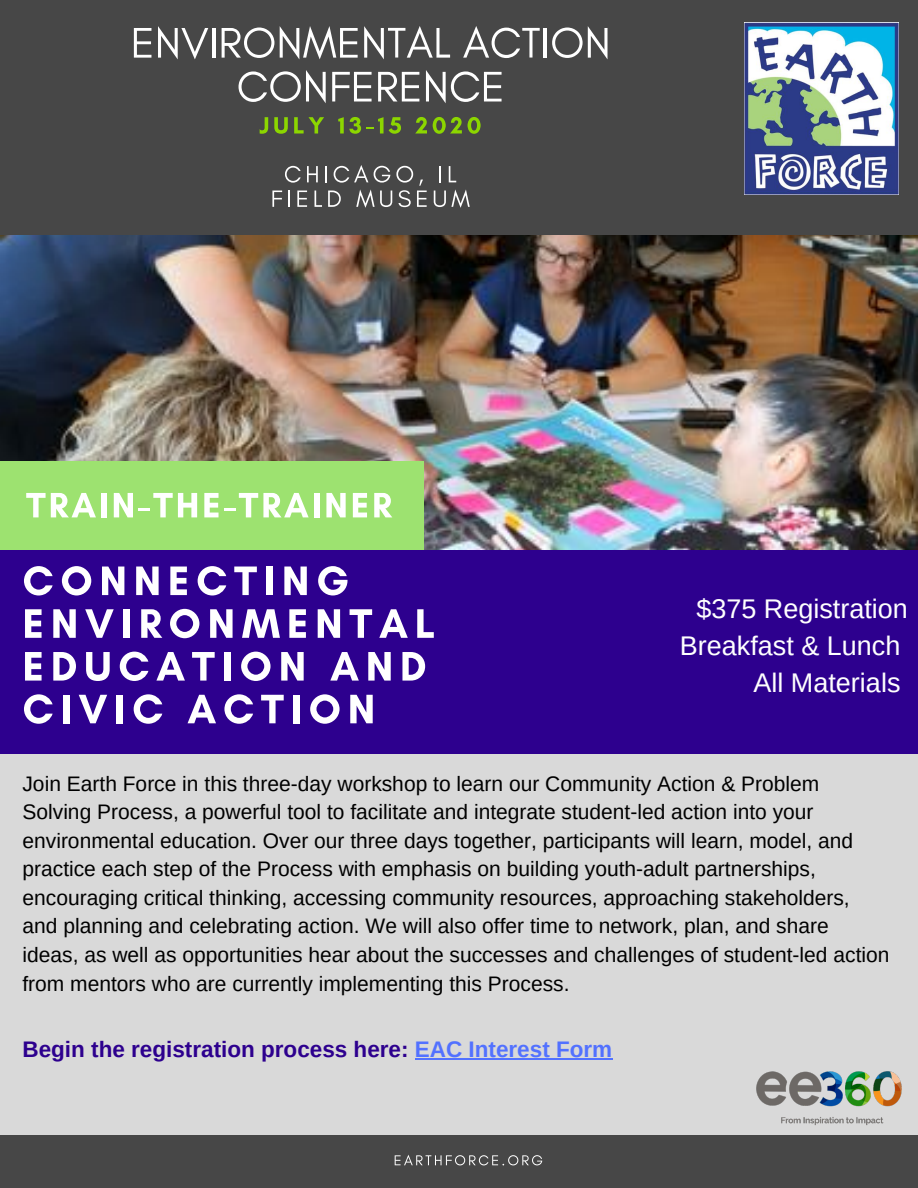
<style>
.page{position:relative;width:918px;height:1188px;background:#d9d9d9}
.page>*{position:absolute;margin:0;border:0;box-sizing:border-box;transform-origin:0 0}
.t1{font:27px/37.2px "Arimo";color:#fff;text-align:right}
.t2{font:700 22.5px "Arimo";color:#2d008e}
.t3{font:21px/28.7px "Arimo";color:#000}
.s1{color:#5271ff}
</style>
<div class="page">
<img style="left:0;top:235px;width:918px;height:315px">
<div style="left:0;top:0;width:918px;height:235px;background:#474747"></div>
<div style="left:0;top:1135px;width:918px;height:53px;background:#474747"></div>
<div style="left:0;top:550px;width:918px;height:204px;background:#2d008e"></div>
<div style="left:0;top:462px;width:423px;height:88px;background:#9de270"></div>
<img style="left:745px;top:22px;width:154px;height:173px">
<img style="left:756px;top:1071px;width:146px;height:55px">
<svg style="left:395px;top:1155px;width:147px;height:10px"></svg>
<svg style="left:24px;top:566px;width:29px;height:30px"></svg>
<svg style="left:62px;top:566px;width:29px;height:30px"></svg>
<svg style="left:102px;top:567px;width:22px;height:28px"></svg>
<svg style="left:136px;top:567px;width:23px;height:28px"></svg>
<svg style="left:170px;top:567px;width:17px;height:28px"></svg>
<svg style="left:198px;top:566px;width:28px;height:30px"></svg>
<svg style="left:234px;top:567px;width:23px;height:28px"></svg>
<div style="left:266px;top:567px;width:7px;height:28px;background:#fff"></div>
<svg style="left:284px;top:567px;width:23px;height:28px"></svg>
<svg style="left:318px;top:566px;width:30px;height:30px"></svg>
<svg style="left:25px;top:609px;width:17px;height:29px"></svg>
<svg style="left:53px;top:609px;width:23px;height:29px"></svg>
<svg style="left:85px;top:609px;width:29px;height:29px"></svg>
<div style="left:123px;top:609px;width:6px;height:29px;background:#fff"></div>
<svg style="left:141px;top:609px;width:21px;height:29px"></svg>
<svg style="left:170px;top:609px;width:29px;height:29px"></svg>
<svg style="left:210px;top:609px;width:23px;height:29px"></svg>
<svg style="left:242px;top:609px;width:38px;height:29px"></svg>
<svg style="left:289px;top:609px;width:17px;height:29px"></svg>
<svg style="left:318px;top:609px;width:22px;height:29px"></svg>
<svg style="left:350px;top:609px;width:22px;height:29px"></svg>
<svg style="left:379px;top:609px;width:29px;height:29px"></svg>
<svg style="left:417px;top:609px;width:17px;height:29px"></svg>
<svg style="left:25px;top:652px;width:17px;height:29px"></svg>
<svg style="left:53px;top:652px;width:23px;height:29px"></svg>
<svg style="left:86px;top:652px;width:24px;height:29px"></svg>
<svg style="left:120px;top:652px;width:28px;height:29px"></svg>
<svg style="left:156px;top:652px;width:29px;height:29px"></svg>
<svg style="left:192px;top:652px;width:23px;height:29px"></svg>
<div style="left:224px;top:652px;width:6px;height:29px;background:#fff"></div>
<svg style="left:241px;top:652px;width:30px;height:29px"></svg>
<svg style="left:281px;top:652px;width:23px;height:29px"></svg>
<svg style="left:330px;top:652px;width:29px;height:29px"></svg>
<svg style="left:368px;top:652px;width:23px;height:29px"></svg>
<svg style="left:402px;top:652px;width:23px;height:29px"></svg>
<svg style="left:24px;top:694px;width:29px;height:30px"></svg>
<div style="left:63px;top:695px;width:6px;height:28px;background:#fff"></div>
<svg style="left:79px;top:695px;width:28px;height:28px"></svg>
<div style="left:117px;top:695px;width:6px;height:28px;background:#fff"></div>
<svg style="left:134px;top:694px;width:28px;height:30px"></svg>
<svg style="left:188px;top:695px;width:28px;height:28px"></svg>
<svg style="left:224px;top:694px;width:29px;height:30px"></svg>
<svg style="left:261px;top:695px;width:23px;height:28px"></svg>
<div style="left:293px;top:695px;width:6px;height:28px;background:#fff"></div>
<svg style="left:310px;top:694px;width:30px;height:30px"></svg>
<svg style="left:350px;top:695px;width:23px;height:28px"></svg>
<svg style="left:26px;top:493px;width:70px;height:24px"></svg>
<div style="left:101px;top:493px;width:6px;height:24px;background:#fff"></div>
<svg style="left:114px;top:493px;width:19px;height:24px"></svg>
<svg style="left:139px;top:493px;width:58px;height:24px"></svg>
<svg style="left:204px;top:493px;width:105px;height:24px"></svg>
<div style="left:314px;top:493px;width:5px;height:24px;background:#fff"></div>
<svg style="left:326px;top:493px;width:20px;height:24px"></svg>
<svg style="left:353px;top:493px;width:14px;height:24px"></svg>
<svg style="left:374px;top:493px;width:18px;height:24px"></svg>
<svg style="left:260px;top:117px;width:8px;height:17px"></svg>
<svg style="left:274px;top:117px;width:14px;height:17px"></svg>
<svg style="left:294px;top:117px;width:30px;height:17px"></svg>
<svg style="left:338px;top:117px;width:63px;height:17px"></svg>
<svg style="left:415px;top:117px;width:12px;height:17px"></svg>
<svg style="left:433px;top:117px;width:29px;height:17px"></svg>
<svg style="left:468px;top:117px;width:13px;height:17px"></svg>
<svg style="left:440px;top:166px;width:1px;height:16px"></svg>
<svg style="left:449px;top:166px;width:7px;height:16px"></svg>
<svg style="left:272px;top:165px;width:155px;height:43px"></svg>
<svg style="left:434px;top:189px;width:36px;height:19px"></svg>
<svg style="left:134px;top:28px;width:17px;height:30px"></svg>
<svg style="left:158px;top:26px;width:50px;height:33px"></svg>
<hr style="left:212px;top:28px;width:3px;height:30px;background:#fff">
<svg style="left:222px;top:28px;width:52px;height:30px"></svg>
<svg style="left:280px;top:26px;width:78px;height:33px"></svg>
<svg style="left:364px;top:26px;width:86px;height:33px"></svg>
<svg style="left:463px;top:26px;width:77px;height:32px"></svg>
<hr style="left:544px;top:28px;width:3px;height:30px;background:#fff">
<svg style="left:552px;top:26px;width:56px;height:33px"></svg>
<svg style="left:239px;top:70px;width:87px;height:33px"></svg>
<svg style="left:332px;top:72px;width:40px;height:29px"></svg>
<svg style="left:378px;top:72px;width:41px;height:29px"></svg>
<svg style="left:426px;top:70px;width:76px;height:33px"></svg>
<hr style="left:415px;top:1058px;width:197px;height:1px;background:#5271ff">
<p class="t1" style="left:680px;top:590px;width:230px">$375 Registration<br>Breakfast &amp; Lunch<br>All Materials</p>
<p class="t3" style="left:22px;top:769px;width:869px">Join Earth Force in this three-day workshop to learn our Community Action &amp; Problem Solving Process, a powerful tool to facilitate and integrate student-led action into your environmental education. Over our three days together, participants will learn, model, and practice each step of the Process with emphasis on building youth-adult partnerships, encouraging critical thinking, accessing community resources, approaching stakeholders, and planning and celebrating action. We will also offer time to network, plan, and share ideas, as well as opportunities hear about the successes and challenges of student-led action from mentors who are currently implementing this Process.</p>
<p class="t2" style="left:22px;top:1037px;width:591px">Begin the registration process here: <span class="s1">EAC Interest Form</span></p>
</div>
